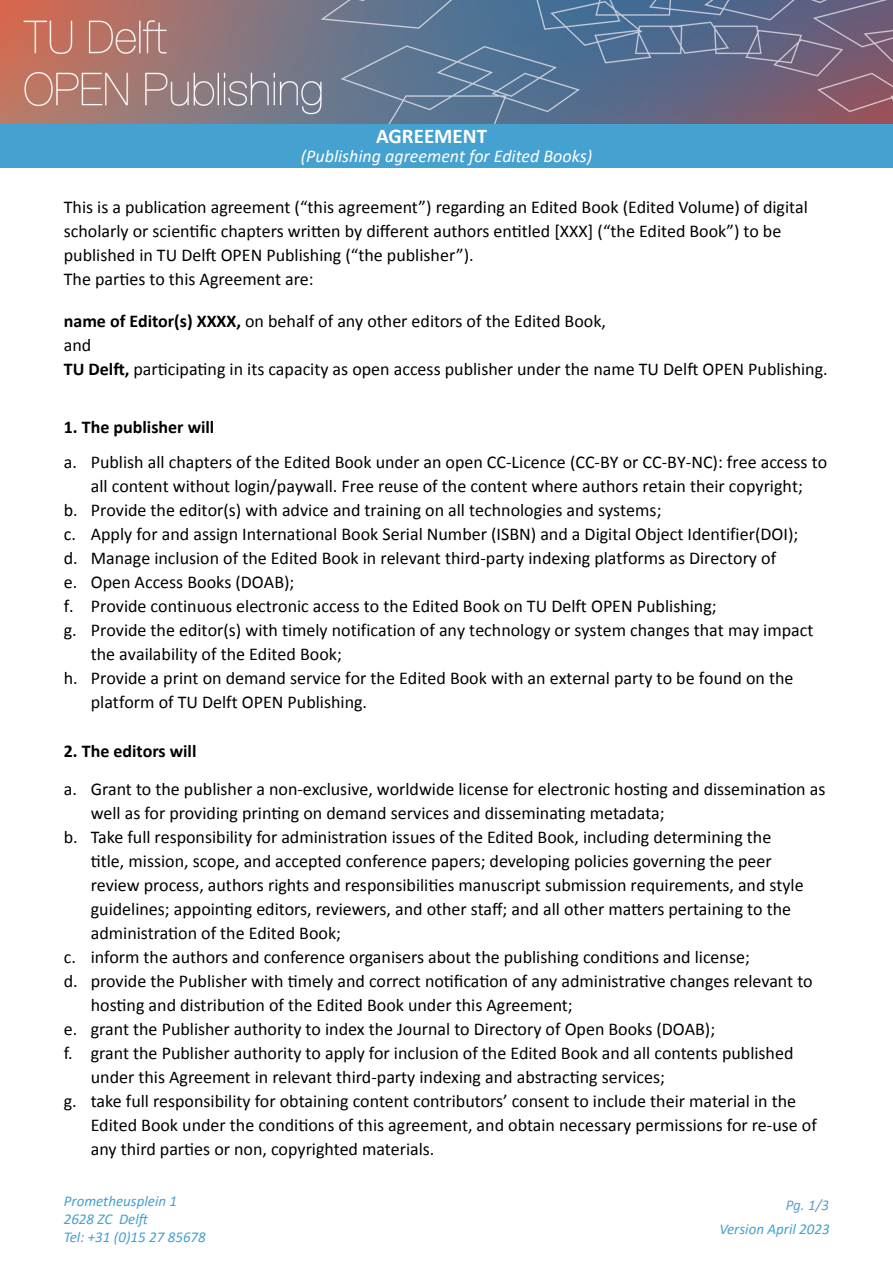
<style>
.page{position:relative;width:893px;height:1263px;background:#fff}
.page>*{position:absolute;margin:0;border:0;box-sizing:border-box;transform-origin:0 0}
.t1{font:700 21px "Calibri";color:#fff}
.t2{font:18px/24px "Calibri";color:#000}
.t3{font:italic 18px "Calibri";color:#fff}
.t4{font:700 18px "Calibri";color:#000}
.t5{font:italic 15px/18px "Calibri";color:#44a1d0}
.t6{font:italic 15px "Calibri";color:#609fcb}
.s1{font-weight:700}
</style>
<div class="page">
<div style="left:0;top:123px;width:893px;height:45px;background:#44a1d0"></div>
<img style="left:0;top:0;width:893px;height:123px">
<p class="t1" style="left:376px;top:122px;width:113px">AGREEMENT</p>
<p class="t3" style="left:301px;top:143px;width:293px">(Publishing agreement for Edited Books)</p>
<p class="t2" style="left:64px;top:195px;width:745px">This is a publication agreement (“this agreement”) regarding an Edited Book (Edited Volume) of digital scholarly or scientific chapters written by different authors entitled [XXX] (“the Edited Book”) to be published in TU Delft OPEN Publishing (“the publisher”).<br>The parties to this Agreement are:</p>
<p class="t2" style="left:64px;top:309px;width:765px"><span class="s1">name of Editor(s) XXXX,</span> on behalf of any other editors of the Edited Book,<br>and<br><span class="s1">TU Delft,</span> participating in its capacity as open access publisher under the name TU Delft OPEN Publishing.</p>
<p class="t4" style="left:64px;top:415px;width:152px">1. The publisher will</p>
<p class="t2" style="left:64px;top:450px;width:765px">a. Publish all chapters of the Edited Book under an open CC-Licence (CC-BY or CC-BY-NC): free access to</p>
<p class="t2" style="left:91px;top:474px;width:714px">all content without login/paywall. Free reuse of the content where authors retain their copyright;</p>
<p class="t2" style="left:64px;top:498px;width:599px">b. Provide the editor(s) with advice and training on all technologies and systems;</p>
<p class="t2" style="left:64px;top:522px;width:736px">c. Apply for and assign International Book Serial Number (ISBN) and a Digital Object Identifier(DOI);</p>
<p class="t2" style="left:64px;top:546px;width:714px">d. Manage inclusion of the Edited Book in relevant third-party indexing platforms as Directory of</p>
<p class="t2" style="left:64px;top:570px;width:232px">e. Open Access Books (DOAB);</p>
<p class="t2" style="left:64px;top:594px;width:654px">f. Provide continuous electronic access to the Edited Book on TU Delft OPEN Publishing;</p>
<p class="t2" style="left:64px;top:618px;width:751px">g. Provide the editor(s) with timely notification of any technology or system changes that may impact</p>
<p class="t2" style="left:91px;top:642px;width:253px">the availability of the Edited Book;</p>
<p class="t2" style="left:64px;top:666px;width:731px">h. Provide a print on demand service for the Edited Book with an external party to be found on the</p>
<p class="t2" style="left:91px;top:690px;width:278px">platform of TU Delft OPEN Publishing.</p>
<p class="t4" style="left:64px;top:739px;width:134px">2. The editors will</p>
<p class="t2" style="left:64px;top:777px;width:763px">a. Grant to the publisher a non-exclusive, worldwide license for electronic hosting and dissemination as</p>
<p class="t2" style="left:91px;top:801px;width:575px">well as for providing printing on demand services and disseminating metadata;</p>
<p class="t2" style="left:64px;top:825px;width:709px">b. Take full responsibility for administration issues of the Edited Book, including determining the</p>
<p class="t2" style="left:91px;top:849px;width:682px">title, mission, scope, and accepted conference papers; developing policies governing the peer</p>
<p class="t2" style="left:91px;top:873px;width:714px">review process, authors rights and responsibilities manuscript submission requirements, and style</p>
<p class="t2" style="left:91px;top:897px;width:702px">guidelines; appointing editors, reviewers, and other staff; and all other matters pertaining to the</p>
<p class="t2" style="left:91px;top:921px;width:252px">administration of the Edited Book;</p>
<p class="t2" style="left:64px;top:945px;width:688px">c. inform the authors and conference organisers about the publishing conditions and license;</p>
<p class="t2" style="left:64px;top:969px;width:750px">d. provide the Publisher with timely and correct notification of any administrative changes relevant to</p>
<p class="t2" style="left:91px;top:993px;width:483px">hosting and distribution of the Edited Book under this Agreement;</p>
<p class="t2" style="left:64px;top:1017px;width:653px">e. grant the Publisher authority to index the Journal to Directory of Open Books (DOAB);</p>
<p class="t2" style="left:64px;top:1041px;width:731px">f. grant the Publisher authority to apply for inclusion of the Edited Book and all contents published</p>
<p class="t2" style="left:91px;top:1065px;width:576px">under this Agreement in relevant third-party indexing and abstracting services;</p>
<p class="t2" style="left:64px;top:1089px;width:734px">g. take full responsibility for obtaining content contributors’ consent to include their material in the</p>
<p class="t2" style="left:91px;top:1113px;width:728px">Edited Book under the conditions of this agreement, and obtain necessary permissions for re-use of</p>
<p class="t2" style="left:91px;top:1137px;width:345px">any third parties or non, copyrighted materials.</p>
<p class="t5" style="left:64px;top:1191px;width:144px">Prometheusplein 1<br>2628 ZC Delft<br>Tel: +31 (0)15 27 85678</p>
<p class="t6" style="left:786px;top:1195px;width:45px">Pg. 1/3</p>
<p class="t5" style="left:719px;top:1219px;width:112px">Version April 2023</p>
</div>
